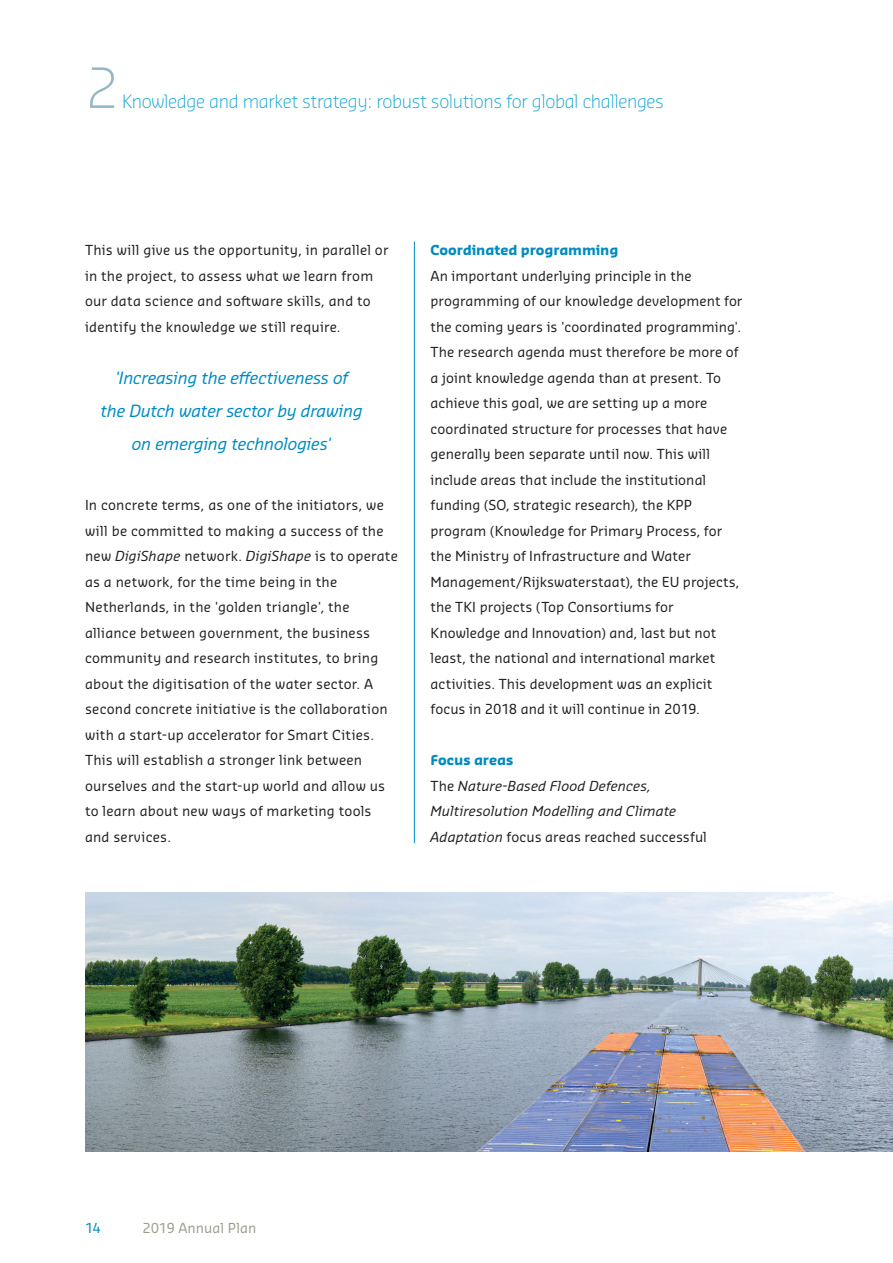
<style>
.page{position:relative;width:893px;height:1263px;background:#fff}
.page>*{position:absolute;margin:0;border:0;box-sizing:border-box;transform-origin:0 0}
.t1{font:300 54px "Sansa Pro";color:#94b7c8}
.t2{font:300 18px "Sansa Pro";letter-spacing:-.02em;color:#13a4d0}
.t3{font:italic 16.5px/33px "Sansa Pro";letter-spacing:-.015em;color:#008bc0;text-align:center}
.t4{font:13.5px/25.5px "Sansa Pro";letter-spacing:.01em;color:#231f20}
.t5{font:italic 13.5px/25.5px "Sansa Pro";letter-spacing:.005em;color:#231f20}
.t6{font:700 13.5px "Sansa Pro";letter-spacing:-.005em;color:#008bc0}
.t7{font:13.5px "Sansa Pro";color:#9e9d8d}
.t8{font:13.5px "Sansa Pro";color:#008bc0}
.s1{font-style:italic}
.s2{font-weight:700;font-style:normal;color:#008bc0}
.s3{font-style:normal}
</style>
<div class="page">
<hr style="left:414px;top:241px;width:1px;height:602px;background:#008bc0">
<img style="left:85px;top:893px;width:808px;height:259px">
<h1 class="t1" style="left:85px;top:52px;width:35px">2</h1>
<h2 class="t2" style="left:122px;top:89px;width:543px">Knowledge and market strategy: robust solutions for global challenges</h2>
<p class="t4" style="left:85px;top:237px;width:305px">This will give us the opportunity, in parallel or in the project, to assess what we learn from our data science and software skills, and to identify the knowledge we still require.</p>
<p class="t3" style="left:100px;top:360px;width:264px">'Increasing the effectiveness of the Dutch water sector by drawing on emerging technologies'</p>
<p class="t4" style="left:85px;top:492px;width:314px">In concrete terms, as one of the initiators, we will be committed to making a success of the new <span class="s1">DigiShape</span> network. <span class="s1">DigiShape</span> is to operate as a network, for the time being in the Netherlands, in the 'golden triangle', the alliance between government, the business community and research institutes, to bring about the digitisation of the water sector. A second concrete initiative is the collaboration with a start-up accelerator for Smart Cities.<br>This will establish a stronger link between ourselves and the start-up world and allow us to learn about new ways of marketing tools and services.</p>
<p class="t6" style="left:431px;top:241px;width:189px">Coordinated programming</p>
<p class="t4" style="left:431px;top:262px;width:313px">An important underlying principle in the programming of our knowledge development for the coming years is 'coordinated programming'.<br>The research agenda must therefore be more of a joint knowledge agenda than at present. To achieve this goal, we are setting up a more coordinated structure for processes that have generally been separate until now. This will include areas that include the institutional funding (SO, strategic research), the KPP program (Knowledge for Primary Process, for the Ministry of Infrastructure and Water Management/Rijkswaterstaat), the EU projects, the TKI projects (Top Consortiums for Knowledge and Innovation) and, last but not least, the national and international market activities. This development was an explicit focus in 2018 and it will continue in 2019.</p>
<p class="t5" style="left:431px;top:747px;width:278px"><span class="s2">Focus areas<br></span><span class="s3">The</span> Nature-Based Flood Defences,<br>Multiresolution Modelling and Climate<br>Adaptation <span class="s3">focus areas reached successful</span></p>
<p class="t8" style="left:85px;top:1219px;width:18px">14</p>
<p class="t7" style="left:142px;top:1219px;width:115px">2019 Annual Plan</p>
</div>
